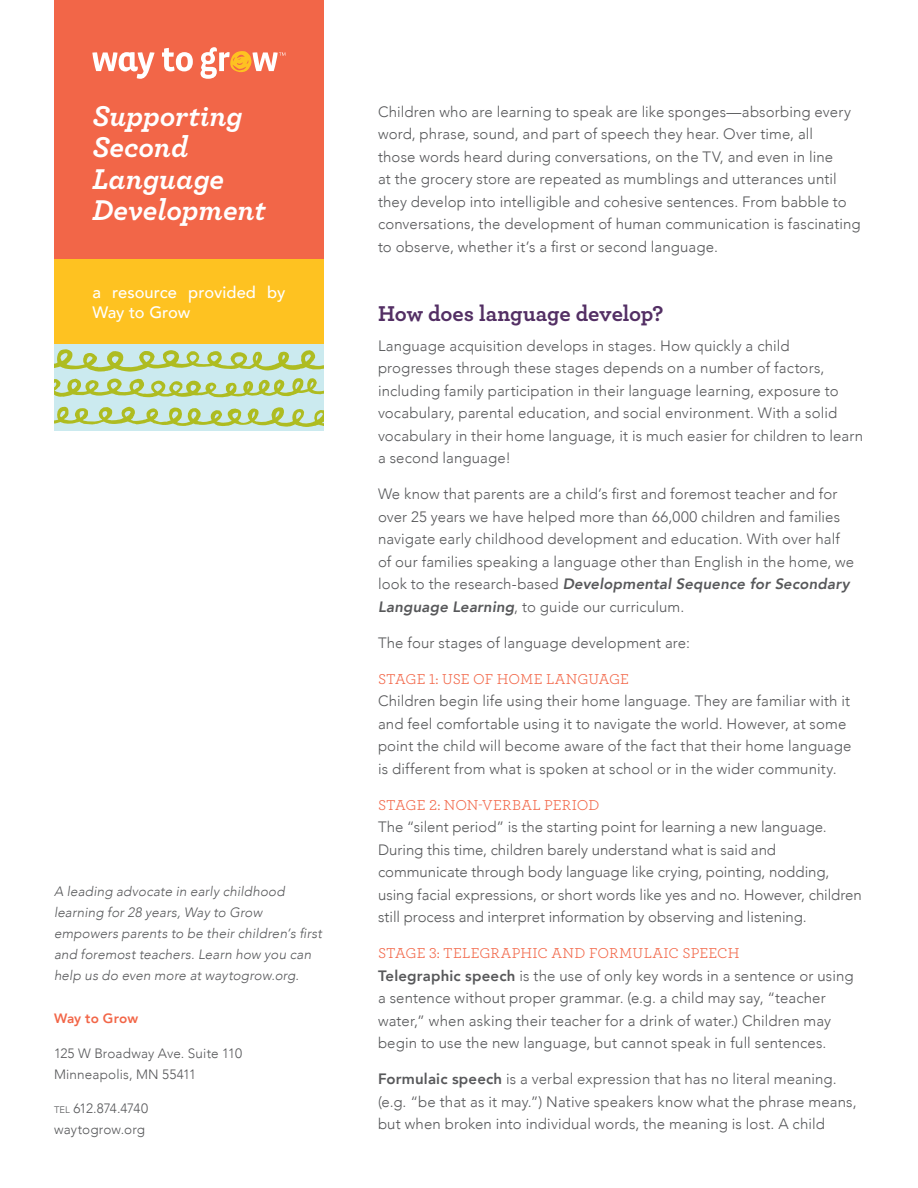
<style>
.page{position:relative;width:918px;height:1188px;background:#fff}
.page>*{position:absolute;margin:0;border:0;box-sizing:border-box;transform-origin:0 0}
.t1{font:italic 700 30px/31.5px "Archer";letter-spacing:-.005em;color:#fff}
.t2{font:700 22.5px "Archer";letter-spacing:-.005em;color:#532f64}
.t3{font:500 16.5px/19.8px "Avenir";color:#fff}
.t4{font:300 15px/22.5px "Avenir";letter-spacing:.01em;color:#57585a}
.t5{font:15px "Archer";color:#f26648}
.t6{font:italic 300 13.5px/21px "Avenir";letter-spacing:.01em;color:#57585a}
.t7{font:300 13.5px "Avenir";letter-spacing:.01em;color:#57585a}
.t8{font:300 13.5px "Avenir";letter-spacing:-.045em;color:#57585a}
.t9{font:800 13.5px "Avenir";letter-spacing:.005em;color:#f26648}
.s1{font-size:9.45px}
.s2{font-weight:800;font-style:italic}
.s3{font-weight:800}
</style>
<div class="page">
<div style="left:54px;top:258px;width:270px;height:87px;background:#fec221"></div>
<div style="left:54px;top:345px;width:270px;height:86px;background:#cbeaef"></div>
<svg style="left:54px;top:349px;width:270px;height:78px"></svg>
<div style="left:54px;top:0;width:270px;height:258px;background:#f26648"></div>
<svg style="left:92px;top:52px;width:63px;height:27px"></svg>
<svg style="left:162px;top:48px;width:31px;height:23px"></svg>
<svg style="left:201px;top:47px;width:84px;height:32px"></svg>
<p class="t1" style="left:92px;top:97px;width:175px">Supporting<br>Second<br>Language<br>Development</p>
<p class="t3" style="left:92px;top:281px;width:195px">a resource provided by<br>Way to Grow</p>
<p class="t6" style="left:54px;top:881px;width:270px">A leading advocate in early childhood learning for 28 years, Way to Grow empowers parents to be their children’s first and foremost teachers. Learn how you can help us do even more at waytogrow.org.</p>
<p class="t9" style="left:54px;top:1008px;width:86px">Way to Grow</p>
<p class="t7" style="left:54px;top:1045px;width:190px">125 W Broadway Ave. Suite 110</p>
<p class="t7" style="left:54px;top:1066px;width:144px">Minneapolis, MN 55411</p>
<p class="t8" style="left:54px;top:1100px;width:96px"><span class="s1">tel</span> 612.874.4740</p>
<p class="t7" style="left:54px;top:1121px;width:93px">waytogrow.org</p>
<p class="t4" style="left:378px;top:100px;width:484px">Children who are learning to speak are like sponges—absorbing every word, phrase, sound, and part of speech they hear. Over time, all<br>those words heard during conversations, on the TV, and even in line<br>at the grocery store are repeated as mumblings and utterances until they develop into intelligible and cohesive sentences. From babble to conversations, the development of human communication is fascinating to observe, whether it’s a first or second language.</p>
<p class="t2" style="left:378px;top:296px;width:287px">How does language develop?</p>
<p class="t4" style="left:378px;top:334px;width:487px">Language acquisition develops in stages. How quickly a child progresses through these stages depends on a number of factors, including family participation in their language learning, exposure to vocabulary, parental education, and social environment. With a solid vocabulary in their home language, it is much easier for children to learn a second language!</p>
<p class="t4" style="left:378px;top:483px;width:478px">We know that parents are a child’s first and foremost teacher and for over 25 years we have helped more than 66,000 children and families navigate early childhood development and education. With over half of our families speaking a language other than English in the home, we look to the research-based <span class="s2">Developmental Sequence for Secondary Language Learning</span>, to guide our curriculum.</p>
<p class="t4" style="left:378px;top:631px;width:313px">The four stages of language development are:</p>
<p class="t5" style="left:378px;top:668px;width:253px">STAGE 1: USE OF HOME LANGUAGE</p>
<p class="t4" style="left:378px;top:690px;width:475px">Children begin life using their home language. They are familiar with it and feel comfortable using it to navigate the world. However, at some point the child will become aware of the fact that their home language is different from what is spoken at school or in the wider community.</p>
<p class="t5" style="left:378px;top:794px;width:223px">STAGE 2: NON-VERBAL PERIOD</p>
<p class="t4" style="left:378px;top:816px;width:485px">The “silent period” is the starting point for learning a new language.<br>During this time, children barely understand what is said and communicate through body language like crying, pointing, nodding, using facial expressions, or short words like yes and no. However, children still process and interpret information by observing and listening.</p>
<p class="t5" style="left:378px;top:943px;width:363px">STAGE 3: TELEGRAPHIC AND FORMULAIC SPEECH</p>
<p class="t4" style="left:378px;top:964px;width:477px"><span class="s3">Telegraphic speech</span> is the use of only key words in a sentence or using a sentence without proper grammar. (e.g. a child may say, “teacher water,” when asking their teacher for a drink of water.) Children may begin to use the new language, but cannot speak in full sentences.</p>
<p class="t4" style="left:378px;top:1068px;width:480px"><span class="s3">Formulaic speech</span> is a verbal expression that has no literal meaning. (e.g. “be that as it may.”) Native speakers know what the phrase means, but when broken into individual words, the meaning is lost. A child</p>
</div>
